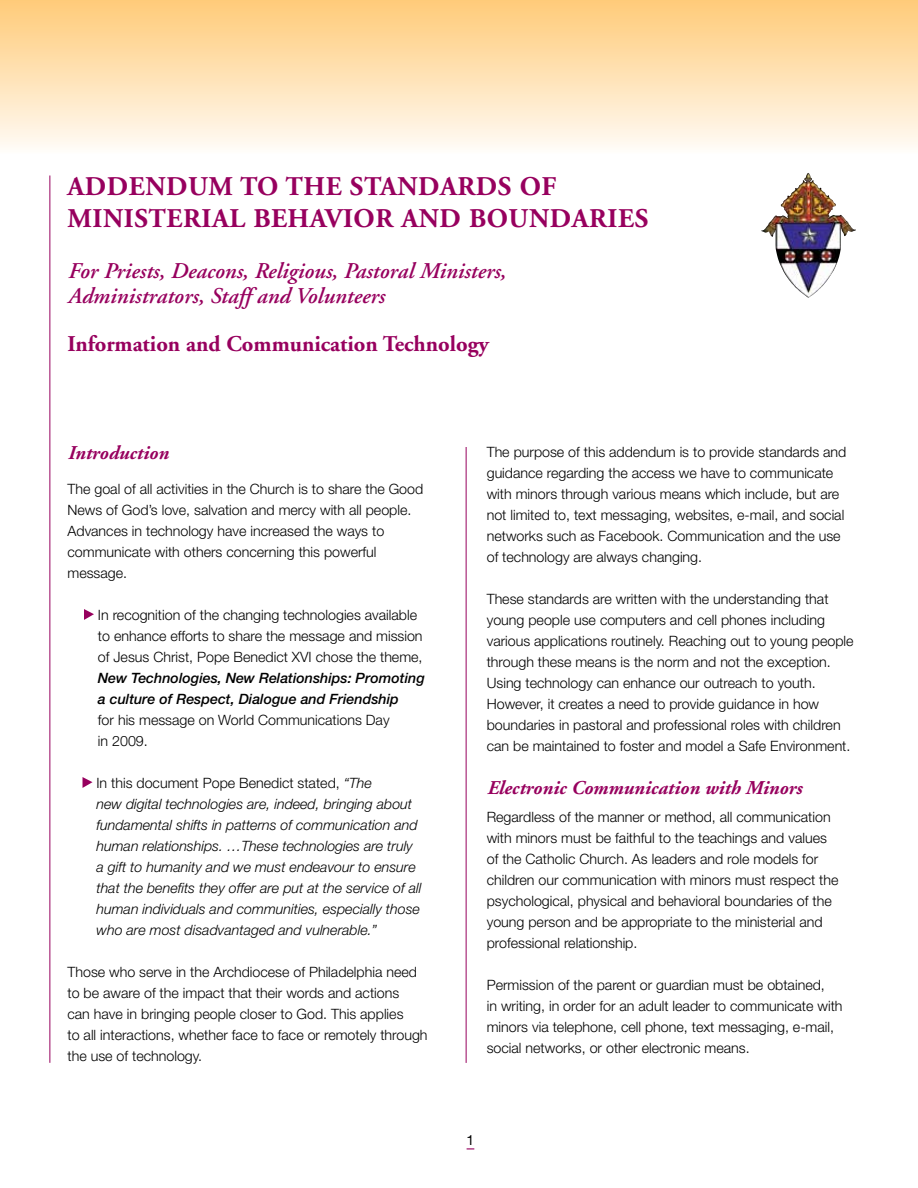
<style>
.page{position:relative;width:918px;height:1188px;background:#fff}
.page>*{position:absolute;margin:0;border:0;box-sizing:border-box;transform-origin:0 0}
.t1{font:700 27px/31.5px "Adobe Garamond";letter-spacing:.02em;color:#97005e}
.t2{font:italic 600 22.5px/25.5px "Adobe Garamond";color:#97005e}
.t3{font:700 22.5px "Adobe Garamond";color:#97005e}
.t4{font:italic 700 19.5px "Adobe Garamond";color:#97005e}
.t5{font:300 14.25px/21px "Helvetica Neue";color:#000}
.t6{font:italic 300 14.25px/21px "Helvetica Neue";color:#000}
.t7{font:italic 500 14.25px/21px "Helvetica Neue";color:#000}
.t8{font:13.95px "Helvetica Neue";color:#000}
.s1{font-style:normal}
</style>
<div class="page">
<div style="left:0;top:0;width:918px;height:154px;background:linear-gradient(to bottom,#ffca77,#fffbf7)"></div>
<svg style="left:84px;top:609px;width:10px;height:11px"></svg>
<svg style="left:83px;top:777px;width:10px;height:11px"></svg>
<hr style="left:50px;top:176px;width:1px;height:887px;background:#97005e">
<hr style="left:466px;top:447px;width:1px;height:616px;background:#97005e">
<img style="left:761px;top:173px;width:95px;height:125px">
<h1 class="t1" style="left:68px;top:171px;width:582px">ADDENDUM TO THE STANDARDS OF<br>MINISTERIAL BEHAVIOR AND BOUNDARIES</h1>
<h2 class="t2" style="left:68px;top:258px;width:440px">For Priests, Deacons, Religious, Pastoral Ministers,<br>Administrators, Staff and Volunteers</h2>
<h2 class="t3" style="left:68px;top:332px;width:423px">Information and Communication Technology</h2>
<h3 class="t4" style="left:68px;top:443px;width:102px">Introduction</h3>
<p class="t5" style="left:68px;top:478px;width:357px">The goal of all activities in the Church is to share the Good News of God’s love, salvation and mercy with all people.<br>Advances in technology have increased the ways to communicate with others concerning this powerful message.</p>
<p class="t5" style="left:98px;top:604px;width:326px">In recognition of the changing technologies available to enhance efforts to share the message and mission of Jesus Christ, Pope Benedict XVI chose the theme,</p>
<p class="t7" style="left:98px;top:667px;width:328px">New Technologies, New Relationships: Promoting a culture of Respect, Dialogue and Friendship</p>
<p class="t5" style="left:98px;top:709px;width:293px">for his message on World Communications Day in 2009.</p>
<p class="t6" style="left:96px;top:772px;width:326px"><span class="s1">In this document Pope Benedict stated,</span> “The<br>new digital technologies are, indeed, bringing about fundamental shifts in patterns of communication and human relationships. …These technologies are truly a gift to humanity and we must endeavour to ensure that the benefits they offer are put at the service of all human individuals and communities, especially those who are most disadvantaged and vulnerable.”</p>
<p class="t5" style="left:68px;top:961px;width:362px">Those who serve in the Archdiocese of Philadelphia need to be aware of the impact that their words and actions<br>can have in bringing people closer to God. This applies<br>to all interactions, whether face to face or remotely through the use of technology.</p>
<p class="t5" style="left:487px;top:441px;width:361px">The purpose of this addendum is to provide standards and guidance regarding the access we have to communicate with minors through various means which include, but are not limited to, text messaging, websites, e-mail, and social networks such as Facebook. Communication and the use of technology are always changing.</p>
<p class="t5" style="left:487px;top:588px;width:368px">These standards are written with the understanding that young people use computers and cell phones including various applications routinely. Reaching out to young people through these means is the norm and not the exception.<br>Using technology can enhance our outreach to youth.<br>However, it creates a need to provide guidance in how boundaries in pastoral and professional roles with children can be maintained to foster and model a Safe Environment.</p>
<h3 class="t4" style="left:487px;top:777px;width:317px">Electronic Communication with Minors</h3>
<p class="t5" style="left:487px;top:806px;width:353px">Regardless of the manner or method, all communication with minors must be faithful to the teachings and values of the Catholic Church. As leaders and role models for children our communication with minors must respect the psychological, physical and behavioral boundaries of the young person and be appropriate to the ministerial and professional relationship.</p>
<p class="t5" style="left:487px;top:974px;width:357px">Permission of the parent or guardian must be obtained,<br>in writing, in order for an adult leader to communicate with minors via telephone, cell phone, text messaging, e-mail, social networks, or other electronic means.</p>
<p class="t8" style="left:467px;top:1132px;width:9px">1</p>
</div>
